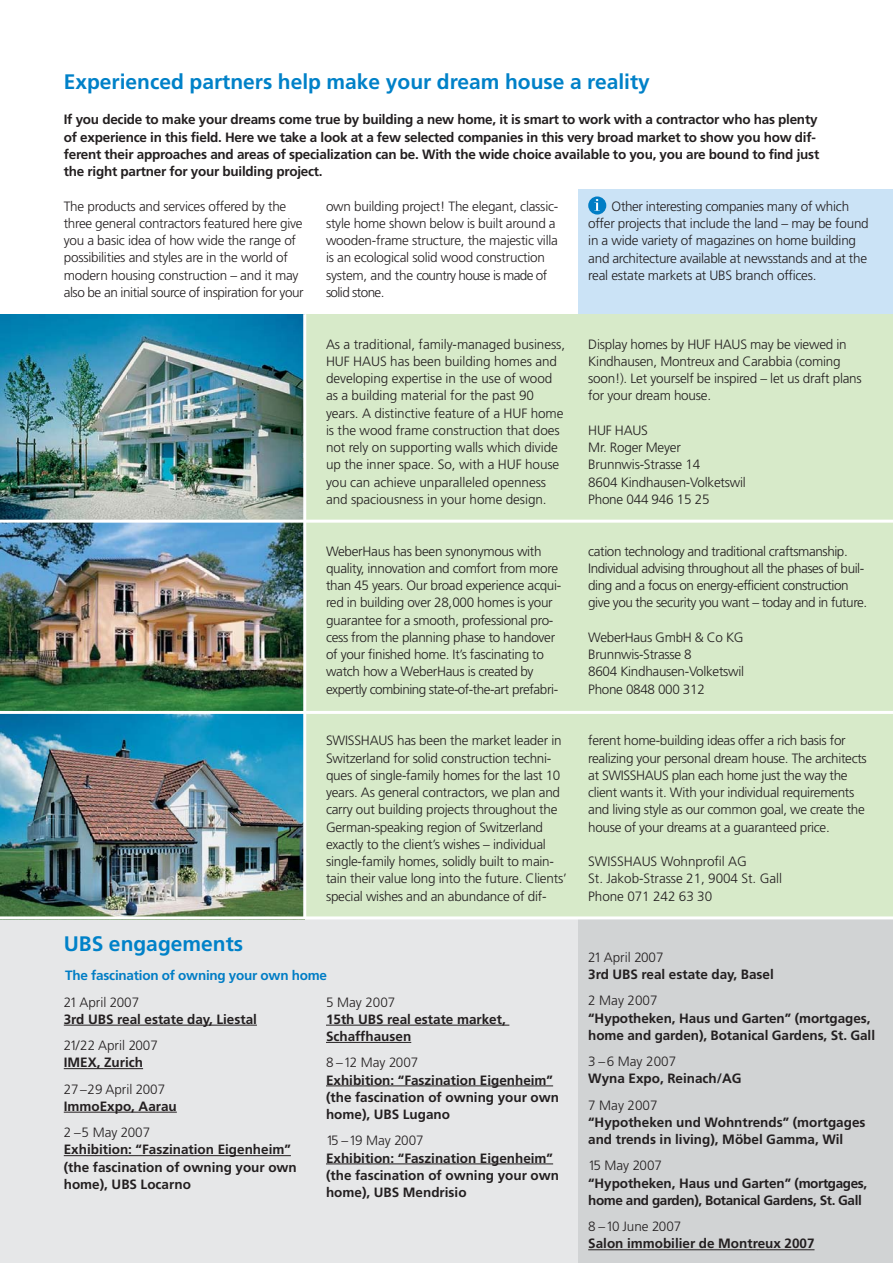
<style>
.page{position:relative;width:893px;height:1263px;background:#fff}
.page>*{position:absolute;margin:0;border:0;box-sizing:border-box;transform-origin:0 0}
.t1{font:700 21px "Frutiger";color:#0081c8}
.t2{font:300 13.5px/17.2px "Frutiger";letter-spacing:-.015em;color:#231f20}
.t3{font:700 13.5px/17.2px "Frutiger";letter-spacing:-.005em;color:#231f20}
.t4{font:300 13.5px/17.2px "Frutiger";letter-spacing:-.035em;color:#231f20}
.t5{font:700 13.5px/17.2px "Frutiger";letter-spacing:-.03em;color:#231f20}
.t6{font:700 13.5px "Frutiger";letter-spacing:-.015em;color:#007dc5}
</style>
<div class="page">
<div style="left:578px;top:189px;width:314px;height:125px;background:#cbe3f6"></div>
<div style="left:588px;top:196px;width:18px;height:19px;background:#007dc5;border-radius:50%"></div>
<svg style="left:594px;top:199px;width:6px;height:12px"></svg>
<div style="left:0;top:883px;width:892px;height:380px;background:#e6e7e8"></div>
<div style="left:578px;top:883px;width:314px;height:380px;background:#d1d3d4"></div>
<svg style="left:64px;top:1025px;width:12px;height:1px"></svg>
<hr style="left:76px;top:1025px;width:46px;height:1px;background:#231f20">
<hr style="left:122px;top:1025px;width:88px;height:1px;background:#231f20">
<hr style="left:209px;top:1025px;width:48px;height:1px;background:#231f20">
<hr style="left:64px;top:1068px;width:79px;height:1px;background:#231f20">
<hr style="left:64px;top:1112px;width:113px;height:1px;background:#231f20">
<hr style="left:64px;top:1155px;width:227px;height:1px;background:#231f20">
<hr style="left:326px;top:1025px;width:66px;height:1px;background:#231f20">
<hr style="left:392px;top:1025px;width:117px;height:1px;background:#231f20">
<hr style="left:326px;top:1042px;width:34px;height:1px;background:#231f20">
<hr style="left:360px;top:1042px;width:51px;height:1px;background:#231f20">
<hr style="left:326px;top:1085px;width:227px;height:1px;background:#231f20">
<hr style="left:326px;top:1163px;width:227px;height:1px;background:#231f20">
<hr style="left:588px;top:1249px;width:170px;height:1px;background:#231f20">
<hr style="left:758px;top:1249px;width:56px;height:1px;background:#231f20">
<div style="left:305px;top:314px;width:587px;height:604px;background:#d7eac9"></div>
<img style="left:0;top:314px;width:303px;height:602px">
<hr style="left:0;top:520px;width:892px;height:3px;background:#fff">
<hr style="left:0;top:711px;width:892px;height:3px;background:#fff">
<hr style="left:303px;top:314px;width:3px;height:604px;background:#fff">
<hr style="left:0;top:916px;width:892px;height:3px;background:#fff">
<h1 class="t1" style="left:64px;top:74px;width:588px">Experienced partners help make your dream house a reality</h1>
<p class="t3" style="left:64px;top:112px;width:757px">If you decide to make your dreams come true by building a new home, it is smart to work with a contractor who has plenty of experience in this field. Here we take a look at a few selected companies in this very broad market to show you how dif&shy;ferent their approaches and areas of specialization can be. With the wide choice available to you, you are bound to find just the right partner for your building project.</p>
<p class="t2" style="left:588px;top:199px;width:282px;text-indent:23px">Other interesting companies many of which offer projects that include the land – may be found in a wide variety of magazines on home building and architecture available at newsstands and at the real estate markets at UBS branch offices.</p>
<p class="t2" style="left:64px;top:198px;width:241px">The products and services offered by the three general contractors featured here give you a basic idea of how wide the range of possibilities and styles are in the world of modern housing construction – and it may also be an initial source of inspiration for your</p>
<p class="t2" style="left:326px;top:198px;width:234px">own building project! The elegant, classic&shy;style home shown below is built around a wooden-frame structure, the majestic villa is an ecological solid wood construction system, and the country house is made of solid stone.</p>
<p class="t2" style="left:326px;top:336px;width:241px">As a traditional, family-managed business, HUF HAUS has been building homes and developing expertise in the use of wood as a building material for the past 90 years. A distinctive feature of a HUF home is the wood frame construction that does not rely on supporting walls which divide up the inner space. So, with a HUF house you can achieve unparalleled openness and spaciousness in your home design.</p>
<p class="t2" style="left:588px;top:336px;width:275px">Display homes by HUF HAUS may be viewed in Kindhausen, Montreux and Carabbia (coming soon!). Let yourself be inspired – let us draft plans for your dream house.</p>
<p class="t2" style="left:588px;top:423px;width:159px">HUF HAUS<br>Mr. Roger Meyer<br>Brunnwis-Strasse 14<br>8604 Kindhausen-Volketswil<br>Phone 044 946 15 25</p>
<p class="t2" style="left:326px;top:543px;width:237px">WeberHaus has been synonymous with quality, innovation and comfort from more than 45 years. Our broad experience acqui&shy;red in building over 28,000 homes is your guarantee for a smooth, professional pro&shy;cess from the planning phase to handover of your finished home. It’s fascinating to watch how a WeberHaus is created by expertly combining state-of-the-art prefabri-</p>
<p class="t4" style="left:588px;top:543px;width:280px">cation technology and traditional craftsmanship.<br>Individual advising throughout all the phases of buil&shy;ding and a focus on energy-efficient construction give you the security you want – today and in future.</p>
<p class="t2" style="left:588px;top:630px;width:157px">WeberHaus GmbH &amp; Co KG<br>Brunnwis-Strasse 8<br>8604 Kindhausen-Volketswil<br>Phone 0848 000 312</p>
<p class="t2" style="left:326px;top:733px;width:242px">SWISSHAUS has been the market leader in Switzerland for solid construction techni&shy;ques of single-family homes for the last 10 years. As general contractors, we plan and carry out building projects throughout the German-speaking region of Switzerland exactly to the client’s wishes – individual single-family homes, solidly built to main&shy;tain their value long into the future. Clients’ special wishes and an abundance of dif-</p>
<p class="t2" style="left:588px;top:733px;width:280px">ferent home-building ideas offer a rich basis for realizing your personal dream house. The architects at SWISSHAUS plan each home just the way the client wants it. With your individual requirements and living style as our common goal, we create the house of your dreams at a guaranteed price.</p>
<p class="t2" style="left:588px;top:854px;width:195px">SWISSHAUS Wohnprofil AG<br>St. Jakob-Strasse 21, 9004 St. Gall<br>Phone 071 242 63 30</p>
<h1 class="t1" style="left:64px;top:935px;width:181px">UBS engagements</h1>
<p class="t6" style="left:65px;top:970px;width:263px">The fascination of owning your own home</p>
<p class="t2" style="left:64px;top:994px;width:77px">21 April 2007</p>
<p class="t3" style="left:64px;top:1011px;width:195px">3rd UBS real estate day, Liestal</p>
<p class="t2" style="left:64px;top:1038px;width:96px">21/22 April 2007</p>
<p class="t3" style="left:64px;top:1055px;width:81px">IMEX, Zurich</p>
<p class="t2" style="left:64px;top:1081px;width:103px">27–29 April 2007</p>
<p class="t3" style="left:64px;top:1098px;width:115px">ImmoExpo, Aarau</p>
<p class="t2" style="left:64px;top:1125px;width:88px">2 –5 May 2007</p>
<p class="t3" style="left:64px;top:1142px;width:235px">Exhibition: “Faszination Eigenheim” (the fascination of owning your own home), UBS Locarno</p>
<p class="t2" style="left:326px;top:994px;width:71px">5 May 2007</p>
<p class="t3" style="left:326px;top:1011px;width:181px">15th UBS real estate market,<br>Schaffhausen</p>
<p class="t2" style="left:326px;top:1055px;width:94px">8 –12 May 2007</p>
<p class="t3" style="left:326px;top:1072px;width:235px">Exhibition: “Faszination Eigenheim” (the fascination of owning your own home), UBS Lugano</p>
<p class="t2" style="left:326px;top:1133px;width:99px">15 –19 May 2007</p>
<p class="t3" style="left:326px;top:1150px;width:235px">Exhibition: “Faszination Eigenheim” (the fascination of owning your own home), UBS Mendrisio</p>
<p class="t2" style="left:588px;top:950px;width:77px">21 April 2007</p>
<p class="t3" style="left:588px;top:967px;width:187px">3rd UBS real estate day, Basel</p>
<p class="t2" style="left:588px;top:993px;width:71px">2 May 2007</p>
<p class="t3" style="left:588px;top:1010px;width:288px">“Hypotheken, Haus und Garten” (mortgages, home and garden), Botanical Gardens, St. Gall</p>
<p class="t2" style="left:588px;top:1054px;width:89px">3 –6 May 2007</p>
<p class="t3" style="left:588px;top:1071px;width:155px">Wyna Expo, Reinach/AG</p>
<p class="t2" style="left:588px;top:1097px;width:71px">7 May 2007</p>
<p class="t3" style="left:588px;top:1115px;width:279px">“Hypotheken und Wohntrends” (mortgages and trends in living), Möbel Gamma, Wil</p>
<p class="t2" style="left:588px;top:1158px;width:75px">15 May 2007</p>
<p class="t5" style="left:588px;top:1175px;width:281px">“Hypotheken, Haus und Garten” (mortgages, home and garden), Botanical Gardens, St. Gall</p>
<p class="t2" style="left:588px;top:1219px;width:95px">8 –10 June 2007</p>
<p class="t3" style="left:588px;top:1236px;width:228px">Salon immobilier de Montreux 2007</p>
</div>
